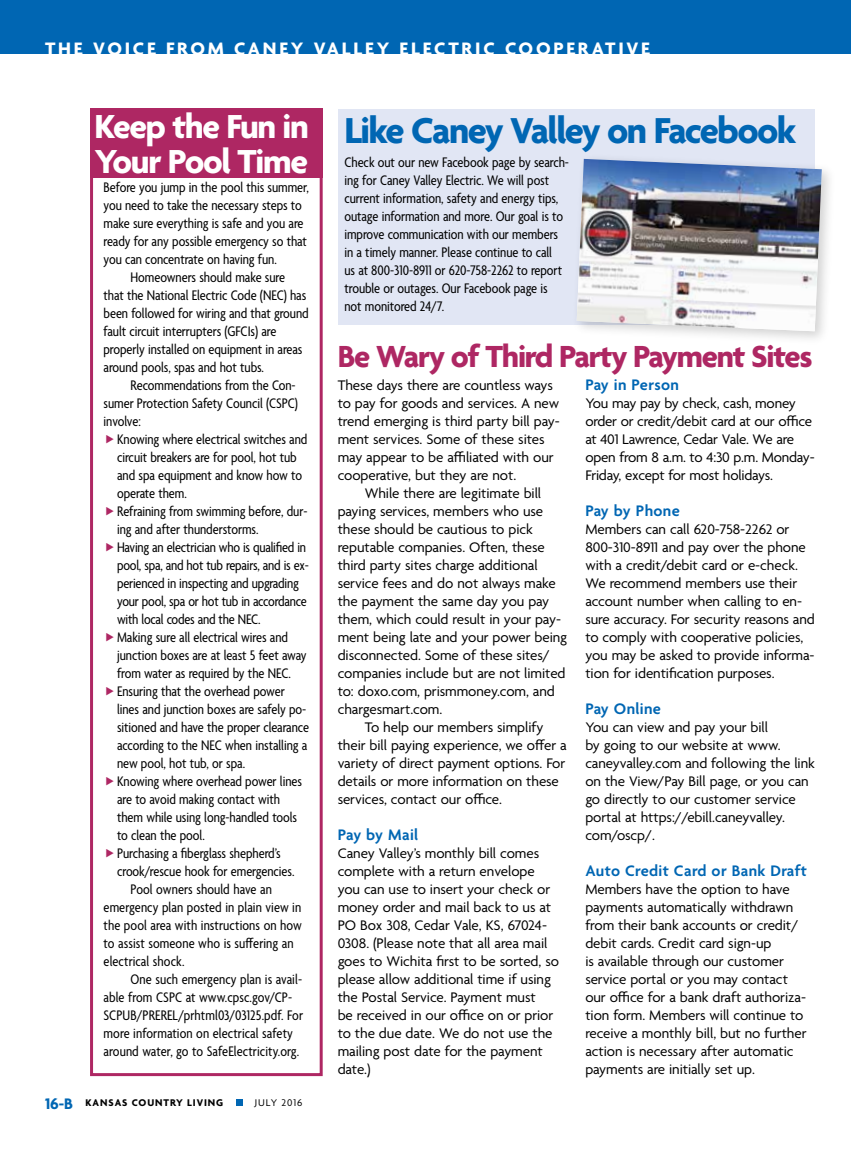
<style>
.page{position:relative;width:851px;height:1161px;background:#fff}
.page>*{position:absolute;margin:0;border:0;box-sizing:border-box;transform-origin:0 0}
.t1{font:700 39px "Agenda";letter-spacing:-.04em;color:#0066b3}
.t2{font:700 36px/34.5px "Agenda";letter-spacing:-.035em;color:#fff}
.t3{font:700 33px "Agenda";letter-spacing:-.035em;color:#ae2763}
.t4{font:700 19.5px "Agenda";letter-spacing:.14em;color:#fff}
.t5{font:600 16.5px "Agenda";letter-spacing:.02em;color:#0066b3}
.t6{font:700 16.5px "Agenda";color:#0066b3}
.t7{font:15px/18px "Agenda";letter-spacing:-.005em;color:#000}
.t8{font:condensed 15px/18px "Agenda";letter-spacing:-.005em;color:#000}
.t9{font:700 10.5px "Agenda";letter-spacing:.09em;color:#000}
.t10{font:10.5px "Agenda";letter-spacing:.09em;color:#000}
</style>
<div class="page">
<div style="left:338px;top:109px;width:476px;height:216px;background:#e1e6f4"></div>
<div style="left:571px;top:153px;width:265px;height:192px;background:#000;opacity:.18"></div>
<img style="left:576px;top:159px;width:245px;height:172px">
<div style="left:90px;top:108px;width:232px;height:968px;border:3px solid #ae2763"></div>
<div style="left:90px;top:108px;width:232px;height:70px;background:#ae2763"></div>
<div style="left:236px;top:1099px;width:6px;height:7px;background:#0066b3"></div>
<div style="left:0;top:0;width:850px;height:54px;background:#0066b3"></div>
<h3 class="t4" style="left:45px;top:38px;width:606px">THE VOICE FROM CANEY VALLEY ELECTRIC COOPERATIVE</h3>
<h2 class="t2" style="left:94px;top:112px;width:216px">Keep the Fun in<br>Your Pool Time</h2>
<p class="t8" style="left:104px;top:179px;width:207px">Before you jump in the pool this summer,</p>
<p class="t8" style="left:104px;top:197px;width:200px">you need to take the necessary steps to</p>
<p class="t8" style="left:104px;top:215px;width:201px">make sure everything is safe and you are</p>
<p class="t8" style="left:104px;top:233px;width:205px">ready for any possible emergency so that</p>
<p class="t8" style="left:104px;top:251px;width:175px">you can concentrate on having fun.</p>
<p class="t8" style="left:130px;top:269px;width:156px">Homeowners should make sure</p>
<p class="t8" style="left:104px;top:287px;width:204px">that the National Electric Code (NEC) has</p>
<p class="t8" style="left:104px;top:305px;width:207px">been followed for wiring and that ground</p>
<p class="t8" style="left:104px;top:323px;width:174px">fault circuit interrupters (GFCIs) are</p>
<p class="t8" style="left:104px;top:341px;width:200px">properly installed on equipment in areas</p>
<p class="t8" style="left:104px;top:359px;width:162px">around pools, spas and hot tubs.</p>
<p class="t8" style="left:130px;top:377px;width:166px">Recommendations from the Con-</p>
<p class="t8" style="left:104px;top:395px;width:196px">sumer Protection Safety Council (CSPC)</p>
<p class="t8" style="left:104px;top:413px;width:39px">involve:</p>
<p class="t8" style="left:117px;top:431px;width:192px">Knowing where electrical switches and</p>
<p class="t8" style="left:117px;top:449px;width:181px">circuit breakers are for pool, hot tub</p>
<p class="t8" style="left:117px;top:467px;width:186px">and spa equipment and know how to</p>
<p class="t8" style="left:117px;top:485px;width:71px">operate them.</p>
<p class="t8" style="left:117px;top:503px;width:192px">Refraining from swimming before, dur-</p>
<p class="t8" style="left:117px;top:521px;width:143px">ing and after thunderstorms.</p>
<p class="t8" style="left:117px;top:539px;width:190px">Having an electrician who is qualified in</p>
<p class="t8" style="left:117px;top:557px;width:193px">pool, spa, and hot tub repairs, and is ex-</p>
<p class="t8" style="left:117px;top:575px;width:183px">perienced in inspecting and upgrading</p>
<p class="t8" style="left:117px;top:593px;width:191px">your pool, spa or hot tub in accordance</p>
<p class="t8" style="left:117px;top:611px;width:145px">with local codes and the NEC.</p>
<p class="t8" style="left:117px;top:629px;width:172px">Making sure all electrical wires and</p>
<p class="t8" style="left:117px;top:647px;width:191px">junction boxes are at least 5 feet away</p>
<p class="t8" style="left:117px;top:665px;width:175px">from water as required by the NEC.</p>
<p class="t8" style="left:117px;top:683px;width:169px">Ensuring that the overhead power</p>
<p class="t8" style="left:117px;top:701px;width:191px">lines and junction boxes are safely po-</p>
<p class="t8" style="left:117px;top:719px;width:193px">sitioned and have the proper clearance</p>
<p class="t8" style="left:117px;top:737px;width:192px">according to the NEC when installing a</p>
<p class="t8" style="left:117px;top:755px;width:130px">new pool, hot tub, or spa.</p>
<p class="t8" style="left:117px;top:773px;width:186px">Knowing where overhead power lines</p>
<p class="t8" style="left:117px;top:791px;width:164px">are to avoid making contact with</p>
<p class="t8" style="left:117px;top:809px;width:182px">them while using long-handled tools</p>
<p class="t8" style="left:117px;top:827px;width:89px">to clean the pool.</p>
<p class="t8" style="left:117px;top:845px;width:165px">Purchasing a fiberglass shepherd’s</p>
<p class="t8" style="left:117px;top:863px;width:179px">crook/rescue hook for emergencies.</p>
<p class="t8" style="left:130px;top:881px;width:143px">Pool owners should have an</p>
<p class="t8" style="left:104px;top:899px;width:199px">emergency plan posted in plain view in</p>
<p class="t8" style="left:104px;top:917px;width:200px">the pool area with instructions on how</p>
<p class="t8" style="left:104px;top:935px;width:192px">to assist someone who is suffering an</p>
<p class="t8" style="left:104px;top:953px;width:82px">electrical shock.</p>
<p class="t8" style="left:130px;top:971px;width:173px">One such emergency plan is avail-</p>
<p class="t8" style="left:104px;top:989px;width:190px">able from CSPC at www.cpsc.gov/CP-</p>
<p class="t8" style="left:104px;top:1007px;width:201px">SCPUB/PREREL/prhtml03/03125.pdf. For</p>
<p class="t8" style="left:104px;top:1025px;width:191px">more information on electrical safety</p>
<p class="t8" style="left:104px;top:1043px;width:197px">around water, go to SafeElectricity.org.</p>
<p class="t6" style="left:45px;top:1094px;width:30px">16-B</p>
<p class="t9" style="left:86px;top:1096px;width:139px">KANSAS COUNTRY LIVING</p>
<p class="t10" style="left:255px;top:1096px;width:49px">JULY 2016</p>
<h1 class="t1" style="left:344px;top:109px;width:453px">Like Caney Valley on Facebook</h1>
<p class="t8" style="left:344px;top:154px;width:226px">Check out our new Facebook page by search&shy;ing for Caney Valley Electric. We will post current information, safety and energy tips, outage information and more. Our goal is to improve communication with our members in a timely manner. Please continue to call<br>us at 800-310-8911 or 620-758-2262 to report trouble or outages. Our Facebook page is<br>not monitored 24/7.</p>
<h3 class="t3" style="left:338px;top:338px;width:476px">Be Wary of Third Party Payment Sites</h3>
<p class="t7" style="left:338px;top:377px;width:223px">These days there are countless ways to pay for goods and services. A new trend emerging is third party bill pay&shy;ment services. Some of these sites may appear to be affiliated with our cooperative, but they are not.</p>
<p class="t7" style="left:364px;top:485px;width:178px">While there are legitimate bill</p>
<p class="t7" style="left:338px;top:503px;width:207px">paying services, members who use</p>
<p class="t7" style="left:338px;top:521px;width:197px">these should be cautious to pick</p>
<p class="t7" style="left:338px;top:539px;width:208px">reputable companies. Often, these</p>
<p class="t7" style="left:338px;top:557px;width:201px">third party sites charge additional</p>
<p class="t7" style="left:338px;top:575px;width:220px">service fees and do not always make</p>
<p class="t7" style="left:338px;top:593px;width:213px">the payment the same day you pay</p>
<p class="t7" style="left:338px;top:611px;width:225px">them, which could result in your pay-</p>
<p class="t7" style="left:338px;top:629px;width:231px">ment being late and your power being</p>
<p class="t7" style="left:338px;top:647px;width:214px">disconnected. Some of these sites/</p>
<p class="t7" style="left:338px;top:665px;width:229px">companies include but are not limited</p>
<p class="t7" style="left:338px;top:683px;width:219px">to: doxo.com, prismmoney.com, and</p>
<p class="t7" style="left:338px;top:701px;width:106px">chargesmart.com.</p>
<p class="t7" style="left:364px;top:719px;width:180px">To help our members simplify</p>
<p class="t7" style="left:338px;top:737px;width:231px">their bill paying experience, we offer a</p>
<p class="t7" style="left:338px;top:755px;width:229px">variety of direct payment options. For</p>
<p class="t7" style="left:338px;top:773px;width:223px">details or more information on these</p>
<p class="t7" style="left:338px;top:791px;width:166px">services, contact our office.</p>
<p class="t5" style="left:338px;top:826px;width:82px">Pay by Mail</p>
<p class="t7" style="left:338px;top:845px;width:223px">Caney Valley’s monthly bill comes complete with a return envelope you can use to insert your check or money order and mail back to us at<br>PO Box 308, Cedar Vale, KS, 67024-<br>0308. (Please note that all area mail goes to Wichita first to be sorted, so please allow additional time if using the Postal Service. Payment must<br>be received in our office on or prior to the due date. We do not use the mailing post date for the payment date.)</p>
<p class="t5" style="left:585px;top:376px;width:95px">Pay in Person</p>
<p class="t7" style="left:585px;top:395px;width:231px">You may pay by check, cash, money order or credit/debit card at our office at 401 Lawrence, Cedar Vale. We are open from 8 a.m. to 4:30 p.m. Monday-Friday, except for most holidays.</p>
<p class="t5" style="left:585px;top:502px;width:96px">Pay by Phone</p>
<p class="t7" style="left:585px;top:521px;width:231px">Members can call 620-758-2262 or 800-310-8911 and pay over the phone with a credit/debit card or e-check.<br>We recommend members use their account number when calling to en&shy;sure accuracy. For security reasons and to comply with cooperative policies, you may be asked to provide informa&shy;tion for identification purposes.</p>
<p class="t5" style="left:585px;top:700px;width:77px">Pay Online</p>
<p class="t7" style="left:585px;top:719px;width:231px">You can view and pay your bill<br>by going to our website at www. caneyvalley.com and following the link on the View/Pay Bill page, or you can go directly to our customer service portal at https://ebill.caneyvalley. com/oscp/.</p>
<p class="t5" style="left:585px;top:862px;width:223px">Auto Credit Card or Bank Draft</p>
<p class="t7" style="left:585px;top:881px;width:223px">Members have the option to have payments automatically withdrawn from their bank accounts or credit/ debit cards. Credit card sign-up<br>is available through our customer service portal or you may contact our office for a bank draft authoriza&shy;tion form. Members will continue to receive a monthly bill, but no further action is necessary after automatic payments are initially set up.</p>
</div>
